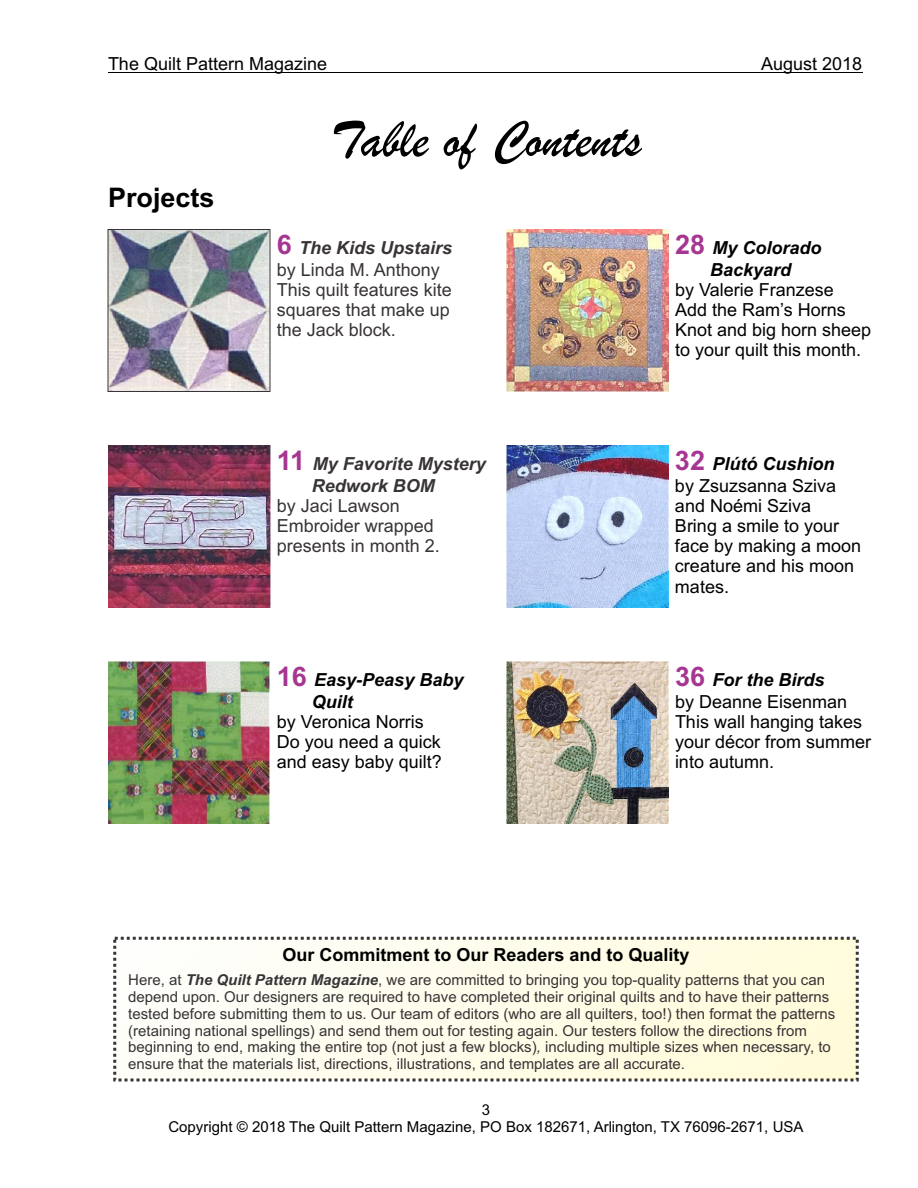
<style>
.page{position:relative;width:918px;height:1188px;background:#fff}
.page>*{position:absolute;margin:0;border:0;box-sizing:border-box;transform-origin:0 0}
.t1{font:54px "Brush Script";color:#000}
.t2{font:700 27px "Arial";color:#000}
.t3{font:18px/20.1px "Arial";color:#000}
.t4{font:18px/20.1px "Arial";color:#383336}
.t5{font:italic 700 18px/22px "Arial";color:#000;text-align:center}
.t6{font:700 18px "Arial";color:#000}
.t7{font:italic 700 18px/22px "Arial";color:#383336}
.t8{font:15px/16.8px "Arial";color:#383336}
.t9{font:15px/16.8px "Arial";color:#000;text-align:center}
.s1{font-weight:700;font-size:27px;color:#a63691}
.s2{font-weight:700;font-style:italic}
.s3{font-style:normal;font-size:27px;color:#a63691}
.s4{font-style:italic}
</style>
<div class="page">
<div style="left:115px;top:938px;width:742px;height:142px;background:linear-gradient(to right,#fefefb,#fffbda)"></div>
<div style="left:113px;top:937px;width:746px;height:145px;border:3px dashed #383336"></div>
<hr style="left:108px;top:72px;width:754px;height:1px;background:#000">
<img style="left:110px;top:231px;width:158px;height:159px">
<div style="left:108px;top:229px;width:162px;height:163px;border:1px solid #383336"></div>
<img style="left:108px;top:661px;width:162px;height:162px">
<img style="left:506px;top:445px;width:162px;height:162px">
<img style="left:506px;top:661px;width:162px;height:162px">
<img style="left:506px;top:230px;width:162px;height:162px">
<img style="left:108px;top:445px;width:162px;height:162px">
<p class="t3" style="left:108px;top:56px;width:221px">The Quilt Pattern Magazine</p>
<p class="t3" style="left:761px;top:56px;width:103px">August 2018</p>
<h2 class="t2" style="left:108px;top:187px;width:108px">Projects</h2>
<h1 class="t1" style="left:331px;top:124px;width:312px">Table of Contents</h1>
<p class="t4" style="left:277px;top:238px;width:177px;line-height:22px"><span class="s1">6</span> <span class="s2">The Kids Upstairs </span>by Linda M. Anthony</p>
<p class="t4" style="left:277px;top:281px;width:177px;text-align:justify">This quilt features kite squares that make up the Jack block.</p>
<p class="t5" style="left:675px;top:238px;width:148px"><span class="s3">28</span> My Colorado<br>Backyard</p>
<p class="t3" style="left:675px;top:281px;width:198px">by Valerie Franzese<br>Add the Ram’s Horns<br>Knot and big horn sheep to your quilt this month.</p>
<p class="t7" style="left:312px;top:454px;width:176px;text-indent:-35px"><span class="s3">11</span> My Favorite Mystery<br>Redwork BOM</p>
<p class="t4" style="left:277px;top:497px;width:165px">by Jaci Lawson<br>Embroider wrapped presents in month 2.</p>
<p class="t5" style="left:312px;top:670px;width:153px;text-align:left;text-indent:-35px"><span class="s3">16</span> Easy-Peasy Baby<br>Quilt</p>
<p class="t3" style="left:277px;top:713px;width:167px">by Veronica Norris<br>Do you need a quick and easy baby quilt?</p>
<p class="t3" style="left:675px;top:454px;width:163px;line-height:22px"><span class="s1">32</span> <span class="s2">Plútó Cushion </span>by Zsuzsanna Sziva</p>
<p class="t3" style="left:675px;top:497px;width:188px">and Noémi Sziva<br>Bring a smile to your face by making a moon creature and his moon mates.</p>
<p class="t3" style="left:675px;top:670px;width:174px;line-height:22px"><span class="s1">36</span> <span class="s2">For the Birds </span>by Deanne Eisenman</p>
<p class="t3" style="left:675px;top:713px;width:198px">This wall hanging takes your décor from summer into autumn.</p>
<p class="t6" style="left:282px;top:948px;width:409px">Our Commitment to Our Readers and to Quality</p>
<p class="t8" style="left:128px;top:973px;width:708px">Here, at <span class="s2">The Quilt Pattern Magazine</span>, we are committed to bringing you top-quality patterns that you can depend upon. Our designers are required to have completed their original quilts and to have their patterns tested before submitting them to us. Our team of editors (who are all quilters, too!) then format the patterns (retaining national spellings) and send them out for testing again. Our testers follow the directions from beginning to end, making the entire top (not just a few blocks)<span class="s4">,</span> including multiple sizes when necessary, to ensure that the materials list, directions, illustrations, and templates are all accurate.</p>
<p class="t9" style="left:168px;top:1103px;width:637px">3<br>Copyright © 2018 The Quilt Pattern Magazine, PO Box 182671, Arlington, TX 76096-2671, USA</p>
</div>
